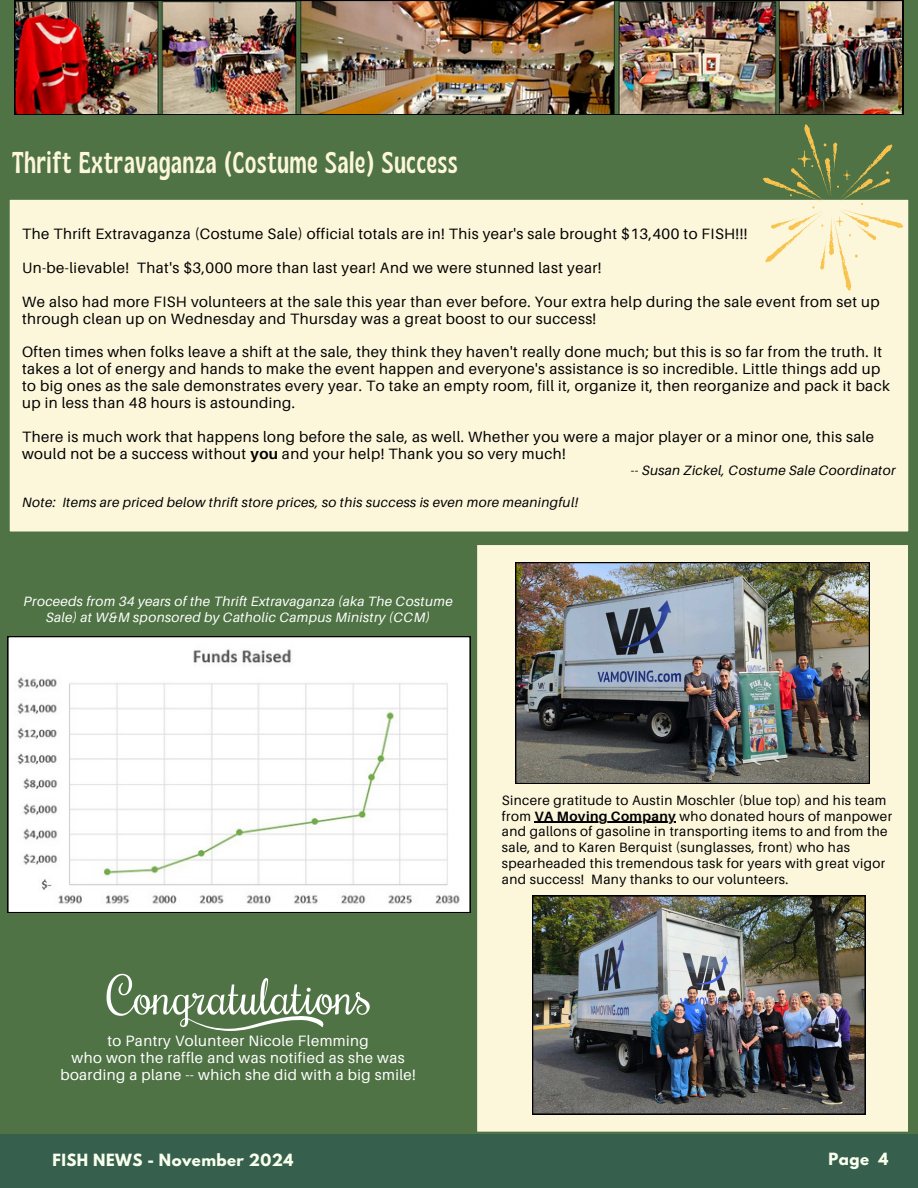
<style>
.page{position:relative;width:918px;height:1188px;background:#4f7344}
.page>*{position:absolute;margin:0;border:0;box-sizing:border-box;transform-origin:0 0}
.t1{font:condensed 30px "Gliker";letter-spacing:.03em;color:#fcf6db}
.t2{font:15px/16.8px "Aileron";letter-spacing:.03em;color:#000}
.t3{font:15px/16.8px "Aileron";letter-spacing:.03em;color:#fff;text-align:center}
.t4{font:700 15px "League Spartan";letter-spacing:.03em;color:#f9ffed}
.t5{font:13.5px/15.8px "Aileron";letter-spacing:.03em;color:#000}
.t6{font:italic 13.5px "Aileron";letter-spacing:.03em;color:#000}
.t7{font:italic 13.5px/15.8px "Aileron";letter-spacing:.03em;color:#fff;text-align:center}
.s1{font-weight:700}
</style>
<div class="page">
<div style="left:0;top:1134px;width:918px;height:54px;background:#375f4e"></div>
<div style="left:9px;top:199px;width:900px;height:333px;background:#fcf6db"></div>
<svg style="left:763px;top:124px;width:140px;height:167px"></svg>
<div style="left:477px;top:545px;width:431px;height:587px;background:#fcf6db"></div>
<img style="left:532px;top:895px;width:333px;height:220px">
<img style="left:515px;top:562px;width:355px;height:222px">
<img style="left:14px;top:0;width:889px;height:115px">
<svg style="left:7px;top:636px;width:464px;height:277px"></svg>
<svg style="left:107px;top:974px;width:263px;height:57px"></svg>
<hr style="left:535px;top:822px;width:141px;height:1px;background:#000">
<p class="t1" style="left:12px;top:144px;width:447px">Thrift Extravaganza (Costume Sale) Success</p>
<p class="t2" style="left:22px;top:225px;width:727px">The Thrift Extravaganza (Costume Sale) official totals are in! This year's sale brought $13,400 to FISH!!!</p>
<p class="t2" style="left:22px;top:259px;width:581px">Un-be-lievable! That's $3,000 more than last year! And we were stunned last year!</p>
<h1 class="t2" style="left:22px;top:293px;width:859px">We also had more FISH volunteers at the sale this year than ever before. Your extra help during the sale event from set up through clean up on Wednesday and Thursday was a great boost to our success!</h1>
<h3 class="t2" style="left:22px;top:343px;width:869px">Often times when folks leave a shift at the sale, they think they haven't really done much; but this is so far from the truth. It takes a lot of energy and hands to make the event happen and everyone's assistance is so incredible. Little things add up to big ones as the sale demonstrates every year. To take an empty room, fill it, organize it, then reorganize and pack it back up in less than 48 hours is astounding.</h3>
<h3 class="t2" style="left:22px;top:428px;width:854px">There is much work that happens long before the sale, as well. Whether you were a major player or a minor one, this sale would not be a success without <span class="s1">you</span> and your help! Thank you so very much!</h3>
<h3 class="t6" style="left:631px;top:462px;width:266px">-- Susan Zickel, Costume Sale Coordinator</h3>
<h3 class="t6" style="left:22px;top:494px;width:558px">Note: Items are priced below thrift store prices, so this success is even more meaningful!</h3>
<p class="t7" style="left:24px;top:594px;width:431px">Proceeds from 34 years of the Thrift Extravaganza (aka The Costume<br>Sale) at W&amp;M sponsored by Catholic Campus Ministry (CCM)</p>
<h2 class="t3" style="left:60px;top:1032px;width:357px">to Pantry Volunteer Nicole Flemming<br>who won the raffle and was notified as she was boarding a plane -- which she did with a big smile!</h2>
<h3 class="t5" style="left:502px;top:792px;width:392px">Sincere gratitude to Austin Moschler (blue top) and his team from <span class="s1">VA Moving Company</span> who donated hours of manpower</h3>
<p class="t5" style="left:502px;top:824px;width:387px">and gallons of gasoline in transporting items to and from the sale, and to Karen Berquist (sunglasses, front) who has spearheaded this tremendous task for years with great vigor and success! Many thanks to our volunteers.</p>
<p class="t4" style="left:53px;top:1152px;width:243px">FISH NEWS - November 2024</p>
<h3 class="t4" style="left:828px;top:1151px;width:62px">Page 4</h3>
</div>
